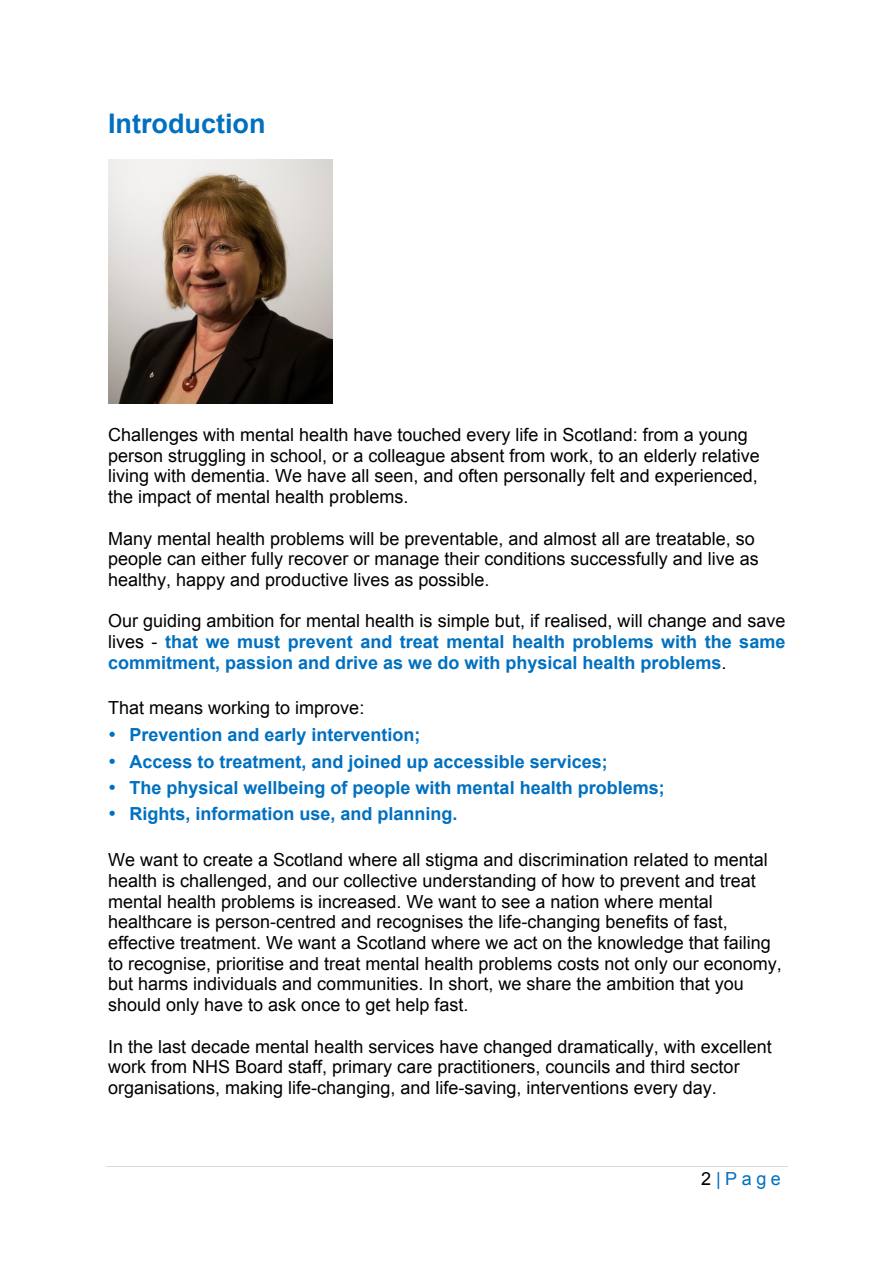
<style>
.page{position:relative;width:893px;height:1263px;background:#fff}
.page>*{position:absolute;margin:0;border:0;box-sizing:border-box;transform-origin:0 0}
.t1{font:700 27px "Arial";color:#0070c0}
.t2{font:18px/20.7px "Arial";color:#000}
.t3{font:700 18px/20.5px "Arial";color:#0070c0;text-align:justify}
.t4{font:18px "Arial";color:#0070c0}
.s1{font-weight:400;color:#000}
.s2{color:#000}
</style>
<div class="page">
<hr style="left:106px;top:1166px;width:681px;height:1px;background:#d9d9d9">
<img style="left:108px;top:160px;width:224px;height:244px">
<h1 class="t1" style="left:108px;top:109px;width:159px">Introduction</h1>
<p class="t2" style="left:108px;top:424px;width:653px">Challenges with mental health have touched every life in Scotland: from a young person struggling in school, or a colleague absent from work, to an elderly relative living with dementia. We have all seen, and often personally felt and experienced, the impact of mental health problems.</p>
<p class="t2" style="left:108px;top:528px;width:652px">Many mental health problems will be preventable, and almost all are treatable, so people can either fully recover or manage their conditions successfully and live as healthy, happy and productive lives as possible.</p>
<p class="t3" style="left:108px;top:611px;width:678px"><span class="s1">Our guiding ambition for mental health is simple but, if realised, will change and save lives -</span> that we must prevent and treat mental health problems with the same commitment, passion and drive as we do with physical health problems<span class="s1">.</span></p>
<p class="t2" style="left:108px;top:698px;width:258px">That means working to improve:</p>
<p class="t3" style="left:108px;top:724px;width:314px">• Prevention and early intervention;</p>
<p class="t3" style="left:108px;top:751px;width:501px">• Access to treatment, and joined up accessible services;</p>
<p class="t3" style="left:108px;top:777px;width:558px">• The physical wellbeing of people with mental health problems;</p>
<p class="t3" style="left:108px;top:804px;width:351px">• Rights, information use, and planning.</p>
<p class="t2" style="left:108px;top:850px;width:675px">We want to create a Scotland where all stigma and discrimination related to mental health is challenged, and our collective understanding of how to prevent and treat mental health problems is increased. We want to see a nation where mental healthcare is person-centred and recognises the life-changing benefits of fast, effective treatment. We want a Scotland where we act on the knowledge that failing to recognise, prioritise and treat mental health problems costs not only our economy, but harms individuals and communities. In short, we share the ambition that you should only have to ask once to get help fast.</p>
<p class="t2" style="left:108px;top:1036px;width:665px">In the last decade mental health services have changed dramatically, with excellent work from NHS Board staff, primary care practitioners, councils and third sector organisations, making life-changing, and life-saving, interventions every day.</p>
<p class="t4" style="left:701px;top:1168px;width:81px"><span class="s2">2</span>|Page</p>
</div>
